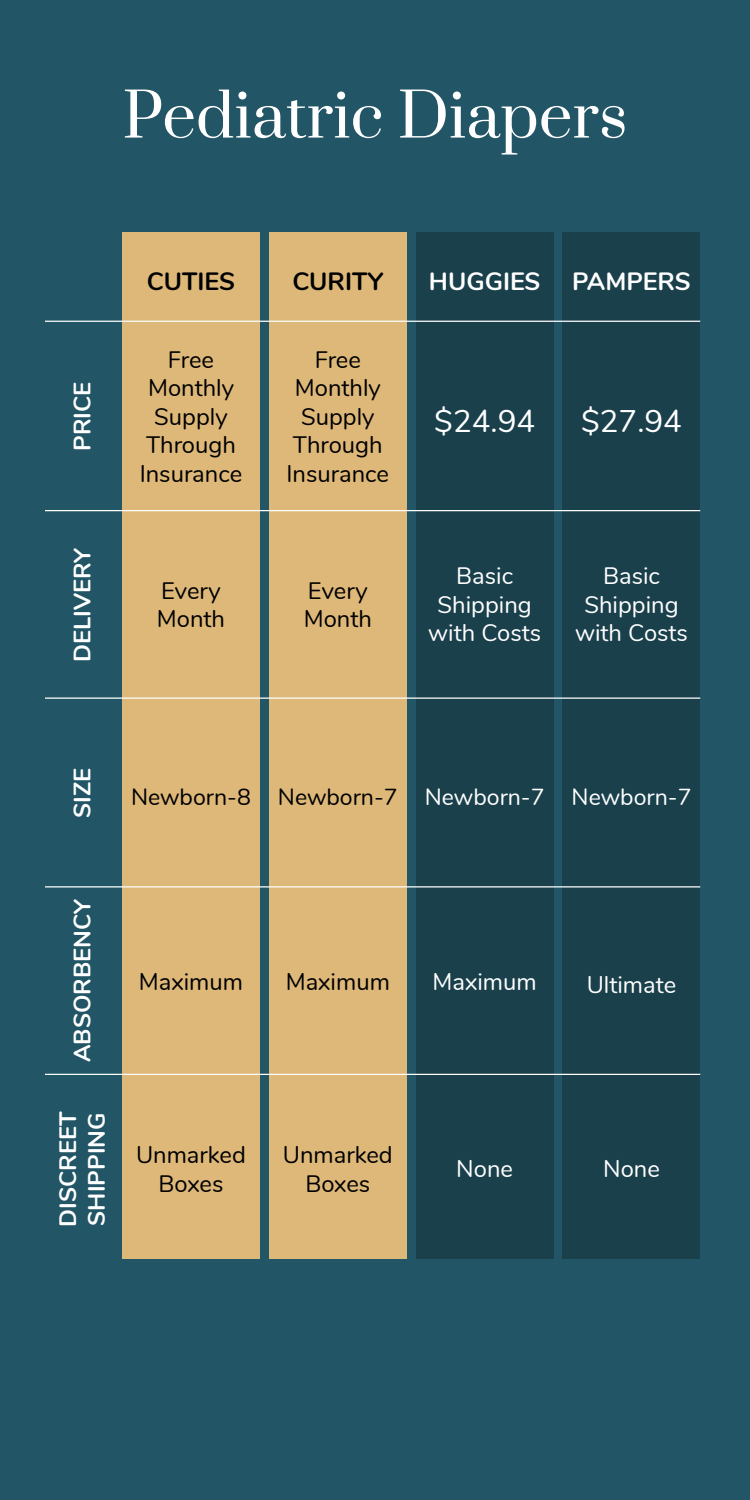
<style>
.page{position:relative;width:750px;height:1500px;background:#225565}
.page>*{position:absolute;margin:0;border:0;box-sizing:border-box;transform-origin:0 0}
.t1{font:60px "Prata";color:#fff}
.t2{font:31.25px "Nunito";color:#fff}
.t3{font:700 25px "Nunito";color:#fff}
.t4{font:700 25px "Nunito";color:#000}
.t5{font:23.75px/28.5px "Nunito";color:#000;text-align:center}
.t6{font:23.75px/28.5px "Nunito";color:#fff;text-align:center}
.t7{font:700 23.75px/28.5px "Nunito";color:#fff}
.t8{font:23.12px "Nunito";color:#000}
.s1{color:#fff}
</style>
<div class="page">
<div style="left:269px;top:232px;width:138px;height:1027px;background:#ddb879"></div>
<div style="left:122px;top:232px;width:138px;height:1027px;background:#ddb879"></div>
<div style="left:563px;top:232px;width:137px;height:1027px;background:#1a404c"></div>
<div style="left:416px;top:232px;width:137px;height:1027px;background:#1a404c"></div>
<hr style="left:45px;top:321px;width:655px;height:1px;background:#fff">
<hr style="left:45px;top:510px;width:655px;height:1px;background:#fff">
<hr style="left:45px;top:698px;width:655px;height:1px;background:#fff">
<hr style="left:45px;top:886px;width:655px;height:2px;background:#fff">
<hr style="left:45px;top:1074px;width:655px;height:1px;background:#fff">
<h1 class="t1" style="left:122px;top:65px;width:507px">Pediatric Diapers</h1>
<p class="t7" style="left:67px;top:451px;width:70px;rotate:-90deg">PRICE</p>
<p class="t7" style="left:67px;top:662px;width:115px;rotate:-90deg">DELIVERY</p>
<p class="t4" style="left:147px;top:263px;width:90px">CUTIES</p>
<p class="t4" style="left:292px;top:263px;width:92px">CURITY</p>
<p class="t3" style="left:429px;top:263px;width:113px">HUGGIES</p>
<p class="t3" style="left:572px;top:263px;width:120px">PAMPERS</p>
<p class="t5" style="left:140px;top:344px;width:104px">Free<br>Monthly<br>Supply<br>Through<br>Insurance</p>
<p class="t5" style="left:287px;top:344px;width:104px">Free<br>Monthly<br>Supply<br>Through<br>Insurance</p>
<p class="t5" style="left:157px;top:575px;width:70px;text-align:left">Every<br>Month</p>
<p class="t5" style="left:304px;top:575px;width:70px;text-align:left">Every<br>Month</p>
<h2 class="t2" style="left:434px;top:399px;width:102px">$24.94</h2>
<h2 class="t2" style="left:581px;top:399px;width:102px">$27.94</h2>
<p class="t6" style="left:428px;top:561px;width:114px">Basic<br>Shipping with Costs</p>
<p class="t6" style="left:575px;top:561px;width:114px">Basic<br>Shipping with Costs</p>
<p class="t7" style="left:67px;top:818px;width:52px;rotate:-90deg">SIZE</p>
<p class="t8" style="left:131px;top:780px;width:562px">Newborn-8 Newborn-7 <span class="s1">Newborn-7 Newborn-7</span></p>
<p class="t7" style="left:67px;top:1062px;width:164px;rotate:-90deg">ABSORBENCY</p>
<p class="t7" style="left:52px;top:1227px;width:116px;rotate:-90deg">DISCREET<br>SHIPPING</p>
<p class="t5" style="left:139px;top:967px;width:106px">Maximum</p>
<p class="t5" style="left:286px;top:967px;width:106px">Maximum</p>
<p class="t6" style="left:433px;top:967px;width:106px">Maximum</p>
<p class="t6" style="left:587px;top:969px;width:91px">Ultimate</p>
<p class="t5" style="left:136px;top:1139px;width:111px">Unmarked<br>Boxes</p>
<p class="t5" style="left:283px;top:1139px;width:111px">Unmarked<br>Boxes</p>
<p class="t6" style="left:456px;top:1153px;width:58px">None</p>
<p class="t6" style="left:603px;top:1153px;width:58px">None</p>
</div>
